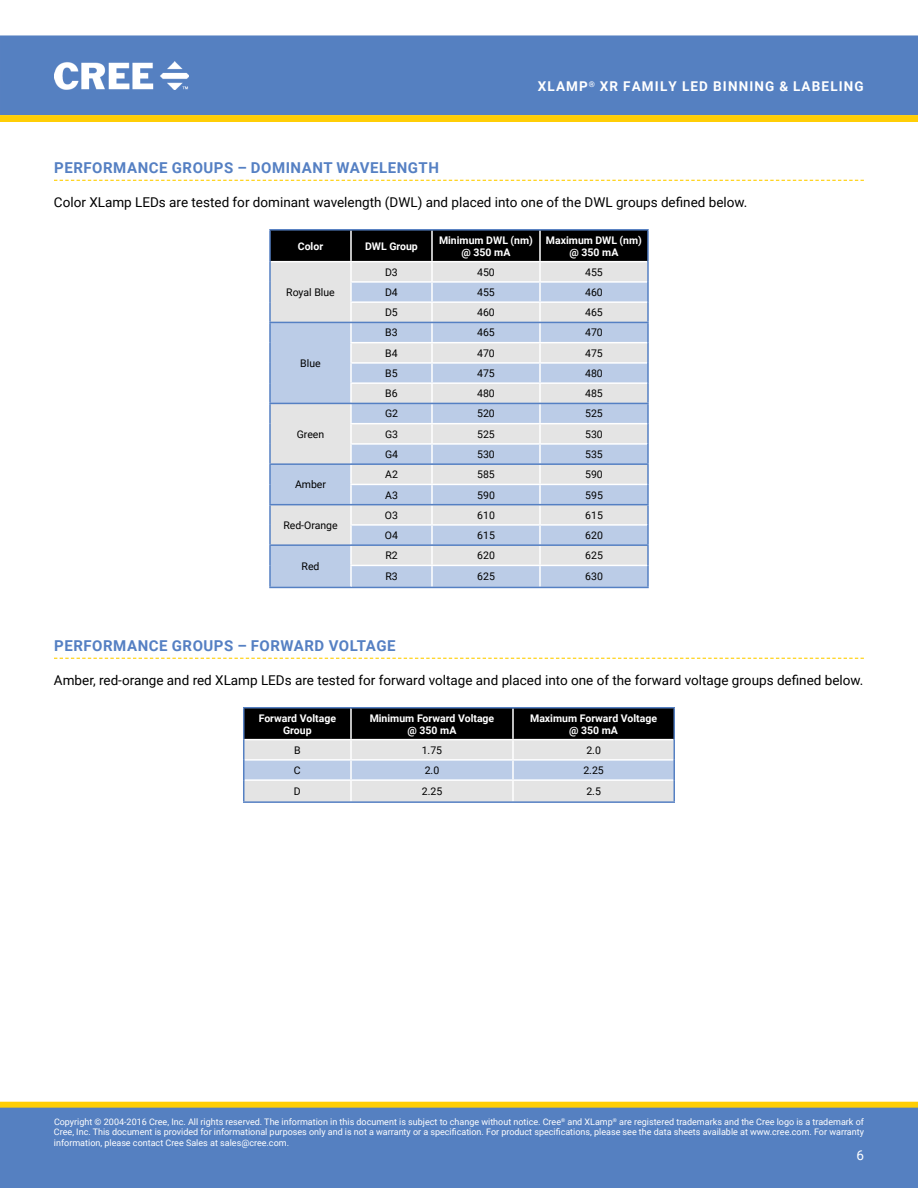
<style>
.page{position:relative;width:918px;height:1188px;background:#fff}
.page>*{position:absolute;margin:0;border:0;box-sizing:border-box;transform-origin:0 0}
.t1{font:700 15px "Roboto";letter-spacing:.035em;color:#5580c3}
.t2{font:13.5px "Roboto";color:#000}
.t3{font:700 13.5px "Roboto";letter-spacing:.085em;color:#fff}
.t4{font:13.5px "Roboto";color:#fff}
.t5{font:10.5px "Roboto";color:#000}
.t6{font:700 10.5px/12px "Roboto";color:#fff;text-align:center}
.t7{font:9px/10.8px "Roboto";color:#fff;text-align:justify}
</style>
<div class="page">
<div style="left:0;top:35px;width:918px;height:80px;background:#5580c1"></div>
<img style="left:55px;top:62px;width:134px;height:28px">
<div style="left:1px;top:1102px;width:916px;height:6px;background:#ffce06"></div>
<div style="left:0;top:1102px;width:918px;height:6px;border:1px solid #ffce06"></div>
<div style="left:0;top:1108px;width:918px;height:80px;background:#5580c1"></div>
<svg style="left:0;top:115px;width:918px;height:7px;background:#fece08"></svg>
<svg style="left:54px;top:180px;width:810px;height:1px"></svg>
<svg style="left:54px;top:658px;width:810px;height:1px"></svg>
<svg style="left:271px;top:565px;width:376px;height:22px;background:#b9cbe6"></svg>
<hr style="left:431px;top:566px;width:2px;height:21px;background:#fff">
<hr style="left:539px;top:566px;width:2px;height:21px;background:#fff">
<hr style="left:647px;top:565px;width:2px;height:22px;background:#5580c3">
<hr style="left:351px;top:587px;width:81px;height:1px;background:#5580c3">
<hr style="left:432px;top:587px;width:108px;height:1px;background:#5580c3">
<hr style="left:540px;top:587px;width:109px;height:1px;background:#5580c3">
<hr style="left:269px;top:229px;width:82px;height:2px;background:#5580c3">
<hr style="left:351px;top:229px;width:81px;height:2px;background:#5580c3">
<hr style="left:432px;top:229px;width:108px;height:2px;background:#5580c3">
<hr style="left:540px;top:229px;width:109px;height:2px;background:#5580c3">
<hr style="left:350px;top:565px;width:82px;height:1px;background:#fff">
<hr style="left:350px;top:566px;width:2px;height:21px;background:#fff">
<hr style="left:432px;top:565px;width:108px;height:1px;background:#fff">
<hr style="left:540px;top:565px;width:107px;height:1px;background:#fff">
<svg style="left:269px;top:230px;width:380px;height:335px;background:#bcc4d1"></svg>
<hr style="left:269px;top:565px;width:2px;height:22px;background:#5580c3">
<hr style="left:269px;top:587px;width:82px;height:1px;background:#5580c3">
<hr style="left:243px;top:707px;width:108px;height:2px;background:#5580c3">
<hr style="left:673px;top:709px;width:2px;height:31px;background:#5580c3">
<hr style="left:243px;top:801px;width:108px;height:2px;background:#5580c3">
<svg style="left:243px;top:708px;width:431px;height:94px;background:#91959b"></svg>
<hr style="left:351px;top:779px;width:162px;height:2px;background:#fff">
<hr style="left:513px;top:779px;width:160px;height:2px;background:#fff">
<hr style="left:512px;top:781px;width:2px;height:20px;background:#fff">
<hr style="left:673px;top:740px;width:2px;height:20px;background:#5580c3">
<hr style="left:673px;top:760px;width:2px;height:20px;background:#5580c3">
<hr style="left:673px;top:780px;width:2px;height:21px;background:#5580c3">
<hr style="left:351px;top:801px;width:162px;height:2px;background:#5580c3">
<hr style="left:513px;top:801px;width:162px;height:2px;background:#5580c3">
<hr style="left:351px;top:707px;width:162px;height:2px;background:#5580c3">
<hr style="left:513px;top:707px;width:162px;height:2px;background:#5580c3">
<h2 class="t3" style="left:538px;top:77px;width:284px">XLamp<sup>®</sup> XR Family LED Binning &amp; Label</h2>
<h2 class="t3" style="left:839px;top:77px;width:26px">ing</h2>
<h1 class="t1" style="left:54px;top:157px;width:20px">Perf</h1>
<h1 class="t1" style="left:92px;top:157px;width:348px">ormance Groups – Dominant Wavelength</h1>
<h2 class="t2" style="left:54px;top:192px;width:695px">Color XLamp LEDs are tested for dominant wavelength (DWL) and placed into one of the DWL groups defined below.</h2>
<p class="t6" style="left:298px;top:240px;width:27px">Color</p>
<p class="t6" style="left:365px;top:240px;width:54px">DWL Group</p>
<p class="t6" style="left:439px;top:234px;width:96px">Minimum DWL (nm) @ 350 mA</p>
<p class="t6" style="left:546px;top:234px;width:98px">Maximum DWL (nm) @ 350 mA</p>
<p class="t5" style="left:286px;top:285px;width:50px">Royal Blue</p>
<p class="t5" style="left:385px;top:265px;width:14px">D3</p>
<p class="t5" style="left:477px;top:265px;width:19px">450</p>
<p class="t5" style="left:585px;top:265px;width:19px">455</p>
<p class="t5" style="left:385px;top:285px;width:14px">D4</p>
<p class="t5" style="left:477px;top:285px;width:19px">455</p>
<p class="t5" style="left:585px;top:285px;width:19px">460</p>
<p class="t5" style="left:385px;top:305px;width:14px">D5</p>
<p class="t5" style="left:477px;top:305px;width:19px">460</p>
<p class="t5" style="left:585px;top:305px;width:19px">465</p>
<p class="t5" style="left:300px;top:356px;width:22px">Blue</p>
<p class="t5" style="left:297px;top:427px;width:29px">Green</p>
<p class="t5" style="left:295px;top:477px;width:33px">Amber</p>
<p class="t5" style="left:283px;top:518px;width:56px">Red-Orange</p>
<p class="t5" style="left:302px;top:559px;width:19px">Red</p>
<p class="t5" style="left:385px;top:325px;width:14px">B3</p>
<p class="t5" style="left:477px;top:325px;width:19px">465</p>
<p class="t5" style="left:585px;top:325px;width:19px">470</p>
<p class="t5" style="left:385px;top:346px;width:14px">B4</p>
<p class="t5" style="left:477px;top:346px;width:19px">470</p>
<p class="t5" style="left:585px;top:346px;width:19px">475</p>
<p class="t5" style="left:385px;top:366px;width:14px">B5</p>
<p class="t5" style="left:477px;top:366px;width:19px">475</p>
<p class="t5" style="left:585px;top:366px;width:19px">480</p>
<p class="t5" style="left:385px;top:386px;width:14px">B6</p>
<p class="t5" style="left:477px;top:386px;width:19px">480</p>
<p class="t5" style="left:585px;top:386px;width:19px">485</p>
<p class="t5" style="left:385px;top:406px;width:15px">G2</p>
<p class="t5" style="left:477px;top:406px;width:19px">520</p>
<p class="t5" style="left:585px;top:406px;width:19px">525</p>
<p class="t5" style="left:385px;top:427px;width:15px">G3</p>
<p class="t5" style="left:477px;top:427px;width:19px">525</p>
<p class="t5" style="left:585px;top:427px;width:19px">530</p>
<p class="t5" style="left:385px;top:447px;width:15px">G4</p>
<p class="t5" style="left:477px;top:447px;width:19px">530</p>
<p class="t5" style="left:585px;top:447px;width:19px">535</p>
<p class="t5" style="left:385px;top:467px;width:14px">A2</p>
<p class="t5" style="left:477px;top:467px;width:19px">585</p>
<p class="t5" style="left:585px;top:467px;width:19px">590</p>
<p class="t5" style="left:385px;top:487px;width:14px">A3</p>
<p class="t5" style="left:477px;top:487px;width:19px">590</p>
<p class="t5" style="left:585px;top:487px;width:19px">595</p>
<p class="t5" style="left:385px;top:508px;width:15px">O3</p>
<p class="t5" style="left:477px;top:508px;width:19px">610</p>
<p class="t5" style="left:585px;top:508px;width:19px">615</p>
<p class="t5" style="left:385px;top:528px;width:15px">O4</p>
<p class="t5" style="left:477px;top:528px;width:19px">615</p>
<p class="t5" style="left:585px;top:528px;width:19px">620</p>
<p class="t5" style="left:385px;top:548px;width:14px">R2</p>
<p class="t5" style="left:477px;top:548px;width:19px">620</p>
<p class="t5" style="left:585px;top:548px;width:19px">625</p>
<p class="t5" style="left:385px;top:569px;width:14px">R3</p>
<p class="t5" style="left:477px;top:569px;width:19px">625</p>
<p class="t5" style="left:585px;top:569px;width:19px">630</p>
<h1 class="t1" style="left:54px;top:635px;width:20px">Perf</h1>
<h1 class="t1" style="left:92px;top:635px;width:295px">ormance Groups – Forward Voltage</h1>
<h2 class="t2" style="left:54px;top:670px;width:811px">Amber, red-orange and red XLamp LEDs are tested for forward voltage and placed into one of the forward voltage groups defined below.</h2>
<p class="t6" style="left:259px;top:712px;width:79px">Forward Voltage<br>Group</p>
<p class="t6" style="left:370px;top:712px;width:126px">Minimum Forward Voltage @ 350 mA</p>
<p class="t6" style="left:530px;top:712px;width:128px">Maximum Forward Voltage @ 350 mA</p>
<p class="t5" style="left:294px;top:743px;width:8px">B</p>
<p class="t5" style="left:422px;top:743px;width:22px">1.75</p>
<p class="t5" style="left:586px;top:743px;width:16px">2.0</p>
<p class="t5" style="left:294px;top:763px;width:8px">C</p>
<p class="t5" style="left:425px;top:763px;width:16px">2.0</p>
<p class="t5" style="left:583px;top:763px;width:22px">2.25</p>
<p class="t5" style="left:294px;top:784px;width:8px">D</p>
<p class="t5" style="left:422px;top:784px;width:22px">2.25</p>
<p class="t5" style="left:586px;top:784px;width:16px">2.5</p>
<p class="t7" style="left:54px;top:1116px;width:811px">Copyright © 2004-2016 Cree, Inc. All rights reserved. The information in this document is subject to change without notice. Cree<sup>®</sup> and XLamp<sup>®</sup> are registered trademarks and the Cree logo is a trademark of Cree, Inc. This document is provided for informational purposes only and is not a warranty or a specification. For product specifications, please see the data sheets available at www.cree.com. For warranty information, please contact Cree Sales at sales@cree.com.</p>
<h2 class="t4" style="left:856px;top:1145px;width:9px">6</h2>
</div>
